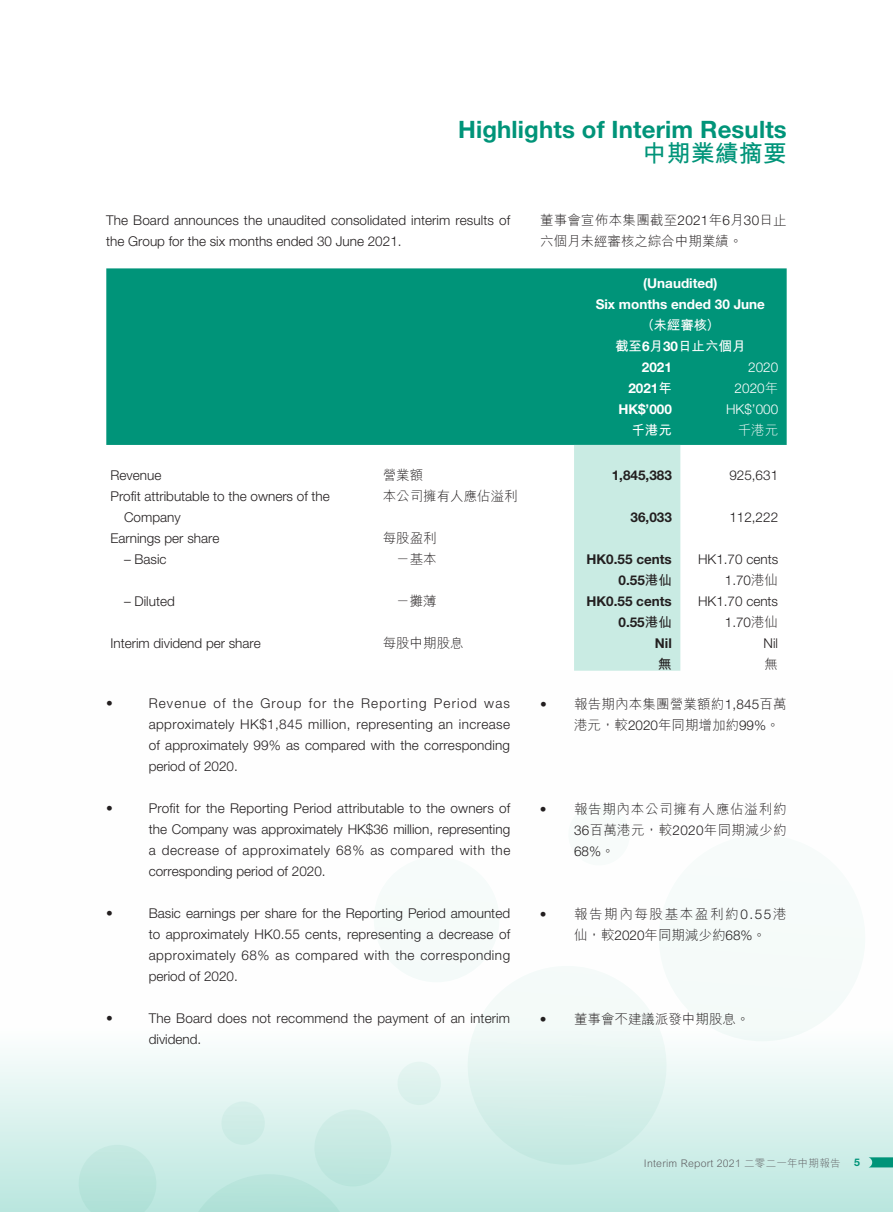
<style>
.page{position:relative;width:893px;height:1212px;background:#fff}
.page>*{position:absolute;margin:0;border:0;box-sizing:border-box;transform-origin:0 0}
.t1{font:700 24px "Helvetica Neue LT Std";letter-spacing:.005em;color:#009479}
.t2{font:700 24px "M Hei HK";color:#009479}
.t3{font:300 13.5px/21px "Helvetica Neue LT Std";color:#231f20}
.t4{font:300 13.5px/21px "M Hei HK";color:#231f20}
.t5{font:700 13.5px/21px "Helvetica Neue LT Std";color:#231f20;text-align:right}
.t6{font:700 13.5px/21px "Helvetica Neue LT Std";color:#fff;text-align:center}
.t7{font:300 13.5px/21px "M Hei HK";letter-spacing:.055em;color:#231f20;text-align:right}
.t8{font:300 13.5px/21px "M Hei HK";letter-spacing:.12em;color:#231f20}
.t9{font:700 13.5px/21px "M Hei HK";color:#fff;text-align:center}
.t10{font:300 13.5px/21px "Helvetica Neue LT Std";color:#fff;text-align:right}
.t11{font:300 13.5px "M Hei HK";color:#fff}
.t12{font:700 13.5px "M Hei HK";color:#231f20}
.t13{font:300 10.5px "M Hei HK";letter-spacing:.02em;color:#636366}
.t14{font:700 10.5px "Helvetica Neue LT Std";color:#009479}
.s1{font-family:"Helvetica Neue LT Std"}
.s2{font-family:"M Hei HK"}
</style>
<div class="page">
<svg style="left:0;top:670px;width:893px;height:542px"></svg>
<svg style="left:868px;top:1157px;width:25px;height:10px"></svg>
<div style="left:644px;top:835px;width:236px;height:206px;background:#f6fbfa"></div>
<svg style="left:454px;top:966px;width:226px;height:199px"></svg>
<svg style="left:564px;top:804px;width:70px;height:61px"></svg>
<svg style="left:73px;top:1145px;width:89px;height:67px;background:#bde6de"></svg>
<div style="left:365px;top:856px;width:143px;height:126px;background:#f6fbfa"></div>
<svg style="left:171px;top:1062px;width:273px;height:150px;background:#d1eee9"></svg>
<div style="left:106px;top:268px;width:681px;height:177px;background:#009479"></div>
<div style="left:574px;top:445px;width:106px;height:226px;background:#c9ebe3"></div>
<h1 class="t1" style="left:458px;top:115px;width:330px">Highlights of Interim Results</h1>
<h1 class="t2" style="left:643px;top:136px;width:145px">中期業績摘要</h1>
<p class="t3" style="left:106px;top:209px;width:405px">The Board announces the unaudited consolidated interim results of the Group for the six months ended 30 June 2021.</p>
<p class="t4" style="left:540px;top:209px;width:248px">董事會宣佈本集團截至<span class="s1">2021</span>年<span class="s1">6</span>月<span class="s1">30</span>日止六個月未經審核之綜合中期業績。</p>
<p class="t6" style="left:596px;top:272px;width:171px">(Unaudited)<br>Six months ended 30 June</p>
<p class="t9" style="left:615px;top:313px;width:132px">（未經審核）<br>截至<span class="s1">6</span>月<span class="s1">30</span>日止六個月</p>
<p class="t6" style="left:628px;top:356px;width:45px;text-align:right">2021<br>2021<span class="s2">年</span></p>
<p class="t10" style="left:735px;top:356px;width:45px">2020<br>2020<span class="s2">年</span></p>
<p class="t6" style="left:618px;top:398px;width:55px">HK$’000</p>
<p class="t9" style="left:631px;top:418px;width:42px">千港元</p>
<p class="t10" style="left:726px;top:398px;width:54px">HK$’000</p>
<p class="t11" style="left:738px;top:420px;width:42px">千港元</p>
<p class="t3" style="left:111px;top:464px;width:52px">Revenue</p>
<p class="t4" style="left:383px;top:464px;width:42px">營業額</p>
<p class="t5" style="left:612px;top:464px;width:62px">1,845,383</p>
<p class="t3" style="left:729px;top:464px;width:50px">925,631</p>
<p class="t3" style="left:124px;top:485px;width:207px;text-indent:-14px">Profit attributable to the owners of the<br>Company</p>
<p class="t4" style="left:383px;top:485px;width:136px">本公司擁有人應佔溢利</p>
<p class="t5" style="left:631px;top:506px;width:43px">36,033</p>
<p class="t3" style="left:729px;top:506px;width:50px">112,222</p>
<p class="t3" style="left:111px;top:527px;width:110px">Earnings per share</p>
<p class="t4" style="left:383px;top:527px;width:56px">每股盈利</p>
<p class="t3" style="left:124px;top:548px;width:44px">– Basic</p>
<p class="t4" style="left:396px;top:548px;width:42px">－基本</p>
<p class="t5" style="left:587px;top:548px;width:87px">HK0.55 cents<br>0.55<span class="s2">港仙</span></p>
<p class="t3" style="left:698px;top:548px;width:82px;text-align:right">HK1.70 cents<br>1.70<span class="s2">港仙</span></p>
<p class="t3" style="left:124px;top:590px;width:52px">– Diluted</p>
<p class="t4" style="left:396px;top:590px;width:42px">－攤薄</p>
<p class="t5" style="left:586px;top:590px;width:87px">HK0.55 cents<br>0.55<span class="s2">港仙</span></p>
<p class="t3" style="left:698px;top:590px;width:82px;text-align:right">HK1.70 cents<br>1.70<span class="s2">港仙</span></p>
<p class="t3" style="left:111px;top:632px;width:152px">Interim dividend per share</p>
<p class="t4" style="left:383px;top:632px;width:82px">每股中期股息</p>
<p class="t5" style="left:655px;top:632px;width:18px">Nil</p>
<p class="t12" style="left:658px;top:654px;width:15px">無</p>
<p class="t3" style="left:764px;top:632px;width:16px">Nil</p>
<p class="t4" style="left:765px;top:653px;width:15px">無</p>
<p class="t4" style="left:574px;top:693px;width:214px;text-indent:-34px"><span class="s1">•</span> 報告期內本集團營業額約<span class="s1">1,845</span>百萬港元，較<span class="s1">2020</span>年同期增加約<span class="s1">99%</span>。</p>
<p class="t3" style="left:106px;top:692px;width:8px">•</p>
<p class="t3" style="left:149px;top:692px;width:363px;text-align:justify">Revenue of the Group for the Reporting Period was approximately HK$1,845 million, representing an increase of approximately 99% as compared with the corresponding period of 2020.</p>
<p class="t3" style="left:106px;top:797px;width:8px">•</p>
<p class="t3" style="left:149px;top:797px;width:363px;text-align:justify">Profit for the Reporting Period attributable to the owners of the Company was approximately HK$36 million, representing a decrease of approximately 68% as compared with the corresponding period of 2020.</p>
<p class="t3" style="left:106px;top:902px;width:8px">•</p>
<p class="t3" style="left:149px;top:902px;width:363px;text-align:justify">Basic earnings per share for the Reporting Period amounted to approximately HK0.55 cents, representing a decrease of approximately 68% as compared with the corresponding period of 2020.</p>
<p class="t3" style="left:106px;top:1007px;width:8px">•</p>
<p class="t3" style="left:149px;top:1007px;width:363px">The Board does not recommend the payment of an interim dividend.</p>
<p class="t7" style="left:540px;top:798px;width:248px"><span class="s1">•</span> 報告期內本公司擁有人應佔溢利約<br><span class="s1">36</span>百萬港元，較<span class="s1">2020</span>年同期減少約</p>
<p class="t3" style="left:574px;top:841px;width:42px">68%<span class="s2">。</span></p>
<p class="t8" style="left:574px;top:903px;width:214px;text-indent:-34px"><span class="s1">•</span> 報告期內每股基本盈利約<span class="s1">0.55</span>港仙，較<span class="s1">2020</span>年同期減少約<span class="s1">68%</span>。</p>
<p class="t4" style="left:540px;top:1008px;width:211px"><span class="s1">•</span> 董事會不建議派發中期股息。</p>
<p class="t13" style="left:644px;top:1155px;width:198px">Interim Report 2021 二零二一年中期報告</p>
<p class="t14" style="left:854px;top:1156px;width:7px">5</p>
</div>
